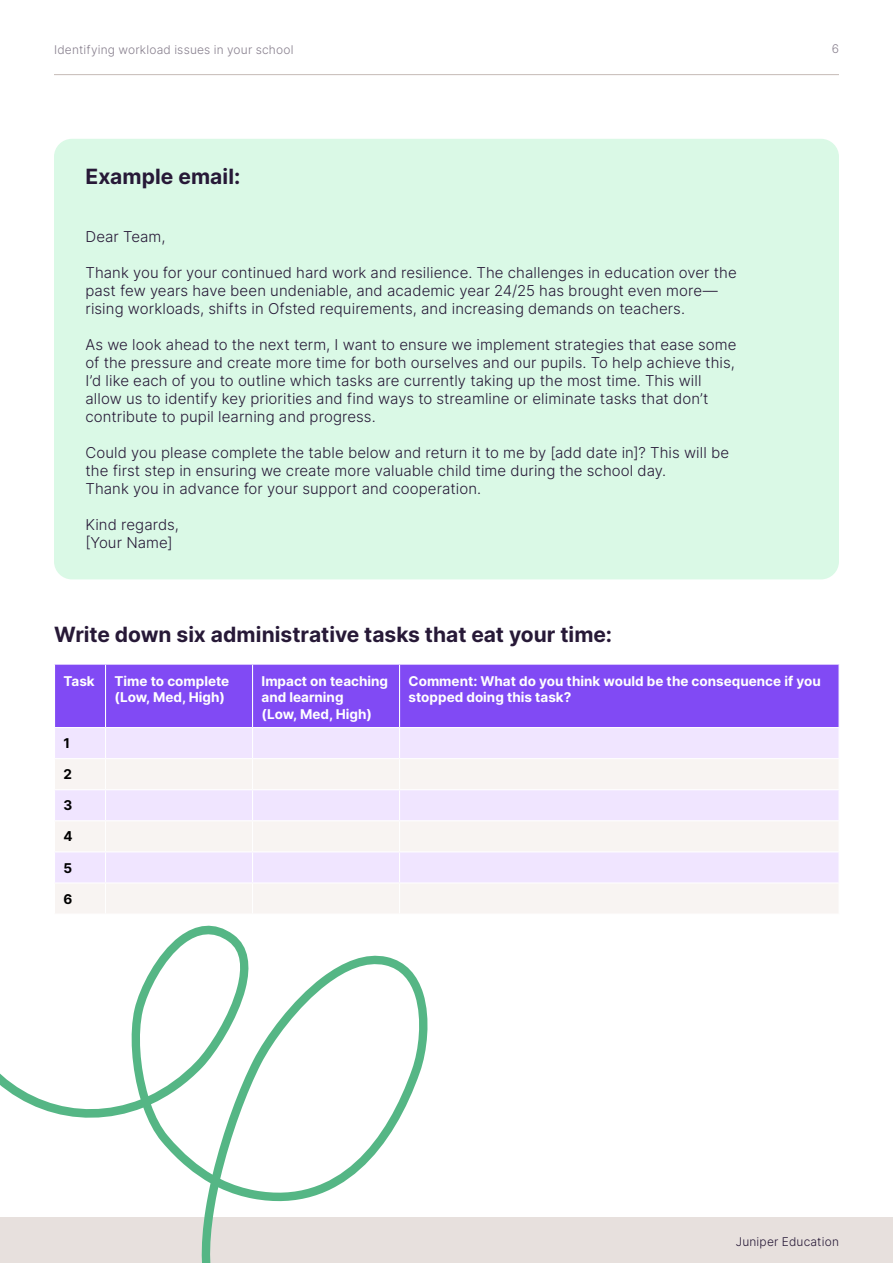
<style>
.page{position:relative;width:893px;height:1263px;background:#fff}
.page>*{position:absolute;margin:0;border:0;box-sizing:border-box;transform-origin:0 0}
.t1{font:21px "Inter";color:#271937}
.t2{font:300 15px/18px "Inter";letter-spacing:.005em;color:#271937}
.t3{font:13.5px/16.2px "Inter";color:#fff}
.t4{font:13.5px "Inter";color:#000}
.t5{font:300 12px "Inter";letter-spacing:.015em;color:#877f8d}
.t6{font:300 12px "Inter";letter-spacing:.015em;color:#271937}
</style>
<div class="page">
<hr style="left:54px;top:74px;width:785px;height:1px;background:#c5bbb6">
<div style="left:0;top:1218px;width:893px;height:45px;background:#e7e0dd"></div>
<div style="left:54px;top:139px;width:785px;height:440px;background:#daf9e6;border-radius:18px"></div>
<div style="left:55px;top:665px;width:783px;height:62px;background:#814af4"></div>
<div style="left:55px;top:728px;width:783px;height:30px;background:#f0e5ff"></div>
<svg style="left:55px;top:759px;width:783px;height:154px;fill:#f8f4f2"></svg>
<hr style="left:105px;top:665px;width:1px;height:62px;background:#fff">
<hr style="left:252px;top:665px;width:1px;height:62px;background:#fff">
<hr style="left:399px;top:665px;width:1px;height:62px;background:#fff">
<hr style="left:105px;top:728px;width:1px;height:30px;background:#fff">
<hr style="left:252px;top:728px;width:1px;height:30px;background:#fff">
<hr style="left:399px;top:728px;width:1px;height:30px;background:#fff">
<hr style="left:105px;top:759px;width:1px;height:30px;background:#fff">
<hr style="left:252px;top:759px;width:1px;height:30px;background:#fff">
<hr style="left:399px;top:759px;width:1px;height:30px;background:#fff">
<hr style="left:54px;top:789px;width:52px;height:1px;background:#fff">
<hr style="left:106px;top:789px;width:147px;height:1px;background:#fff">
<hr style="left:105px;top:790px;width:1px;height:30px;background:#fff">
<hr style="left:253px;top:789px;width:147px;height:1px;background:#fff">
<hr style="left:252px;top:790px;width:1px;height:30px;background:#fff">
<hr style="left:400px;top:789px;width:440px;height:1px;background:#fff">
<hr style="left:399px;top:790px;width:1px;height:30px;background:#fff">
<hr style="left:54px;top:820px;width:52px;height:1px;background:#fff">
<hr style="left:106px;top:820px;width:147px;height:1px;background:#fff">
<hr style="left:105px;top:821px;width:1px;height:30px;background:#fff">
<hr style="left:253px;top:820px;width:147px;height:1px;background:#fff">
<hr style="left:252px;top:821px;width:1px;height:30px;background:#fff">
<hr style="left:400px;top:820px;width:440px;height:1px;background:#fff">
<hr style="left:399px;top:821px;width:1px;height:30px;background:#fff">
<hr style="left:54px;top:851px;width:52px;height:1px;background:#fff">
<hr style="left:106px;top:851px;width:147px;height:1px;background:#fff">
<hr style="left:105px;top:852px;width:1px;height:30px;background:#fff">
<hr style="left:253px;top:851px;width:147px;height:1px;background:#fff">
<hr style="left:252px;top:852px;width:1px;height:30px;background:#fff">
<hr style="left:400px;top:851px;width:440px;height:1px;background:#fff">
<hr style="left:399px;top:852px;width:1px;height:30px;background:#fff">
<hr style="left:54px;top:882px;width:52px;height:1px;background:#fff">
<hr style="left:106px;top:882px;width:147px;height:1px;background:#fff">
<hr style="left:105px;top:883px;width:1px;height:30px;background:#fff">
<hr style="left:253px;top:882px;width:147px;height:1px;background:#fff">
<hr style="left:252px;top:883px;width:1px;height:30px;background:#fff">
<hr style="left:400px;top:882px;width:440px;height:1px;background:#fff">
<hr style="left:399px;top:883px;width:1px;height:30px;background:#fff">
<svg style="left:0;top:925px;width:478px;height:338px"></svg>
<p class="t5" style="left:54px;top:40px;width:241px">Identifying workload issues in your school</p>
<p class="t5" style="left:832px;top:40px;width:9px">6</p>
<p class="t1" style="left:86px;top:162px;width:156px">Example email:</p>
<p class="t2" style="left:86px;top:227px;width:82px">Dear Team,</p>
<p class="t2" style="left:86px;top:263px;width:653px">Thank you for your continued hard work and resilience. The challenges in education over the past few years have been undeniable, and academic year 24/25 has brought even more— rising workloads, shifts in Ofsted requirements, and increasing demands on teachers.</p>
<p class="t2" style="left:86px;top:335px;width:653px">As we look ahead to the next term, I want to ensure we implement strategies that ease some of the pressure and create more time for both ourselves and our pupils. To help achieve this, I’d like each of you to outline which tasks are currently taking up the most time. This will allow us to identify key priorities and find ways to streamline or eliminate tasks that don’t contribute to pupil learning and progress.</p>
<p class="t2" style="left:86px;top:443px;width:645px">Could you please complete the table below and return it to me by [add date in]? This will be the first step in ensuring we create more valuable child time during the school day.</p>
<p class="t2" style="left:86px;top:479px;width:397px">Thank you in advance for your support and cooperation.</p>
<p class="t2" style="left:86px;top:515px;width:95px">Kind regards,</p>
<p class="t2" style="left:86px;top:533px;width:89px">[Your Name]</p>
<p class="t1" style="left:54px;top:619px;width:560px">Write down six administrative tasks that eat your time:</p>
<p class="t3" style="left:64px;top:673px;width:33px">Task</p>
<p class="t3" style="left:115px;top:673px;width:116px">Time to complete (Low, Med, High)</p>
<p class="t3" style="left:262px;top:673px;width:128px">Impact on teaching and learning<br>(Low, Med, High)</p>
<p class="t3" style="left:409px;top:673px;width:414px">Comment: What do you think would be the consequence if you stopped doing this task?</p>
<p class="t4" style="left:64px;top:733px;width:8px">1</p>
<p class="t4" style="left:64px;top:764px;width:10px">2</p>
<p class="t4" style="left:64px;top:796px;width:10px">3</p>
<p class="t4" style="left:64px;top:827px;width:11px">4</p>
<p class="t4" style="left:64px;top:858px;width:10px">5</p>
<p class="t4" style="left:64px;top:889px;width:10px">6</p>
<p class="t6" style="left:736px;top:1233px;width:105px">Juniper Education</p>
</div>
